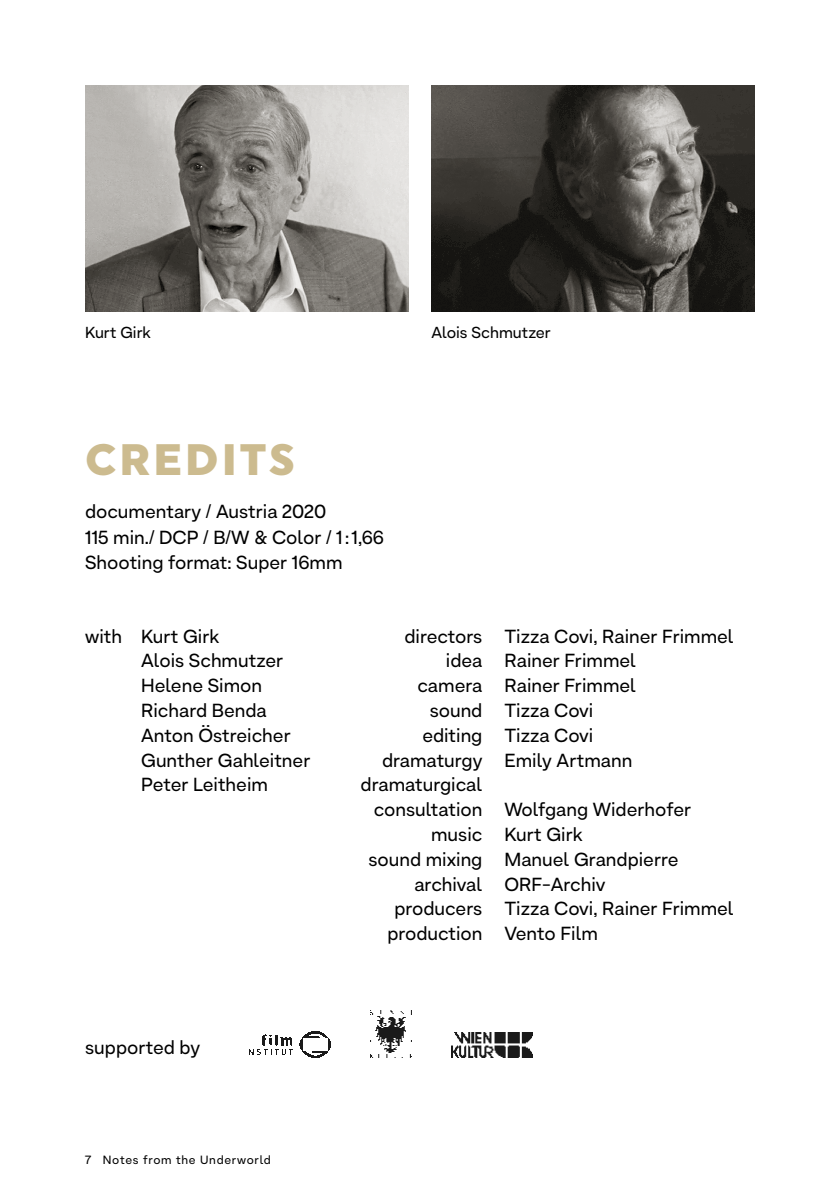
<style>
.page{position:relative;width:840px;height:1191px;background:#fff}
.page>*{position:absolute;margin:0;border:0;box-sizing:border-box;transform-origin:0 0}
.t1{font:900 44px "Uniform";letter-spacing:.07em;color:#ccbb8f}
.t2{font:19px/24.8px "Armin Grotesk";color:#000}
.t3{font:16px "Armin Grotesk";color:#000}
.t4{font:12px "Armin Grotesk";letter-spacing:.06em;color:#000}
</style>
<div class="page">
<img style="left:249px;top:1031px;width:82px;height:27px">
<img style="left:370px;top:1010px;width:42px;height:48px">
<img style="left:451px;top:1032px;width:81px;height:25px">
<img style="left:85px;top:85px;width:323px;height:227px">
<img style="left:431px;top:85px;width:323px;height:227px">
<p class="t3" style="left:85px;top:323px;width:67px">Kurt Girk</p>
<p class="t3" style="left:431px;top:323px;width:121px">Alois Schmutzer</p>
<h1 class="t1" style="left:85px;top:433px;width:211px">CREDITS</h1>
<p class="t2" style="left:85px;top:500px;width:300px;line-height:25.6px">documentary / Austria 2020<br>115 min./ DCP / B/W &amp; Color / 1:1,66<br>Shooting format: Super 16mm</p>
<p class="t2" style="left:141px;top:625px;width:171px;text-indent:-56px">with Kurt Girk<br>Alois Schmutzer<br>Helene Simon<br>Richard Benda<br>Anton Östreicher<br>Gunther Gahleitner<br>Peter Leitheim</p>
<p class="t2" style="left:404px;top:625px;width:330px">directors Tizza Covi, Rainer Frimmel</p>
<p class="t2" style="left:445px;top:650px;width:192px">idea Rainer Frimmel</p>
<p class="t2" style="left:417px;top:674px;width:220px">camera Rainer Frimmel</p>
<p class="t2" style="left:429px;top:699px;width:165px">sound Tizza Covi</p>
<p class="t2" style="left:422px;top:724px;width:172px">editing Tizza Covi</p>
<p class="t2" style="left:382px;top:749px;width:252px">dramaturgy Emily Artmann</p>
<p class="t2" style="left:360px;top:774px;width:123px">dramaturgical</p>
<p class="t2" style="left:373px;top:798px;width:319px">consultation Wolfgang Widerhofer</p>
<p class="t2" style="left:431px;top:823px;width:153px">music Kurt Girk</p>
<p class="t2" style="left:368px;top:848px;width:311px">sound mixing Manuel Grandpierre</p>
<p class="t2" style="left:414px;top:873px;width:192px">archival ORF-Archiv</p>
<p class="t2" style="left:394px;top:898px;width:341px">producers Tizza Covi, Rainer Frimmel</p>
<p class="t2" style="left:387px;top:922px;width:212px">production Vento Film</p>
<p class="t2" style="left:85px;top:1036px;width:116px">supported by</p>
<p class="t4" style="left:85px;top:1152px;width:187px">7 Notes from the Underworld</p>
</div>
